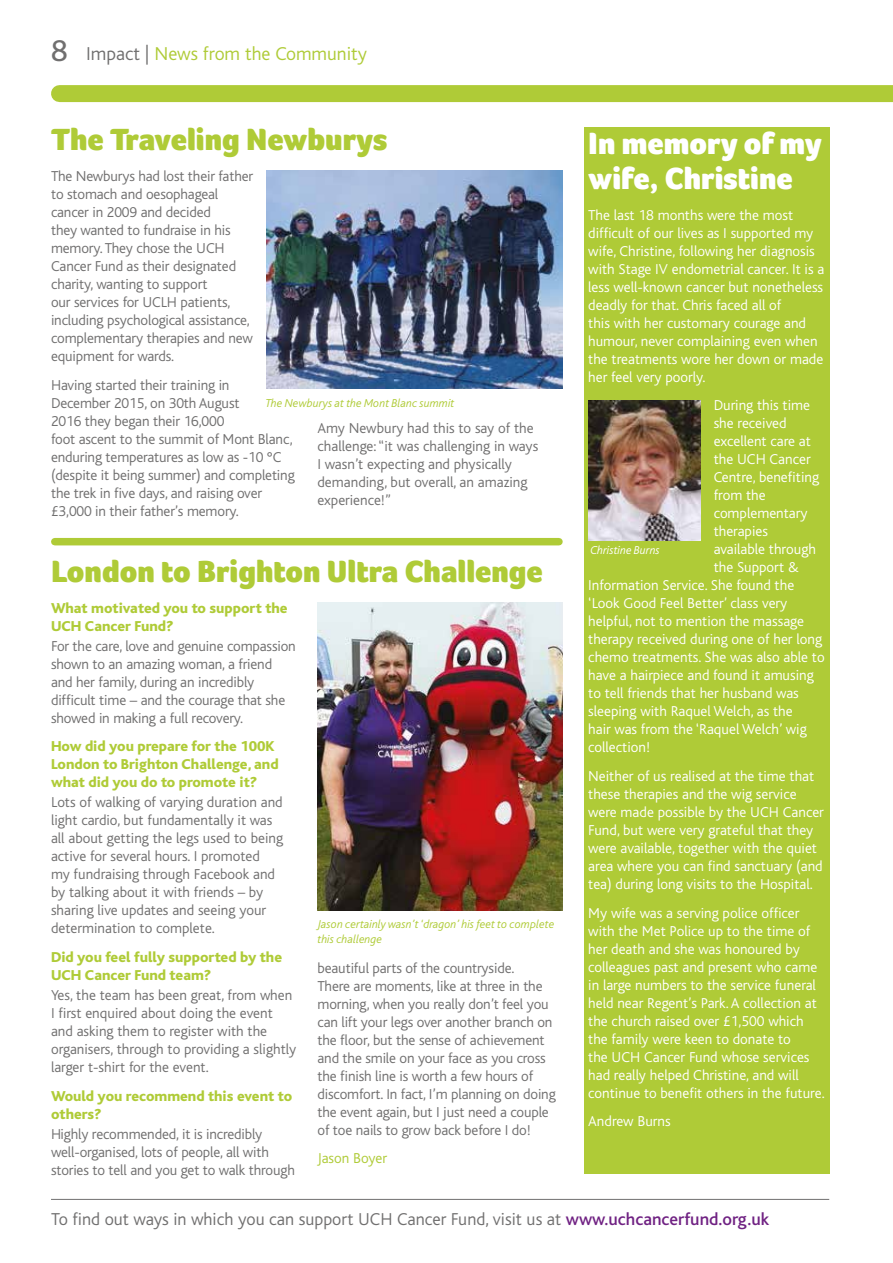
<style>
.page{position:relative;width:893px;height:1263px;background:#fff}
.page>*{position:absolute;margin:0;border:0;box-sizing:border-box;transform-origin:0 0}
.t1{font:900 31.5px "Foco";color:#afcb37}
.t2{font:900 31.5px/34.5px "Foco";color:#fff}
.t3{font:300 19.5px "Bliss";color:#afcb37}
.t4{font:300 18px "Bliss";color:#706f6f}
.t5{font:300 15px/18px "Bliss";letter-spacing:-.01em;color:#706f6f}
.t6{font:300 15px/18px "Bliss";color:#fff}
.t7{font:800 15px/18px "Bliss";color:#afcb37}
.t8{font:300 15px "Bliss";color:#afcb37}
.t9{font:italic 300 12px/15px "Bliss";color:#afcb37}
.t10{font:italic 300 12px "Bliss";color:#fff}
.s1{font-weight:400;font-size:31.5px;color:#706f6f}
.s2{color:#706f6f}
.s3{font-weight:500;color:#702283}
</style>
<div class="page">
<hr style="left:51px;top:1199px;width:778px;height:1px;background:#706f6f">
<div style="left:60px;top:85px;width:833px;height:17px;background:#afcb37"></div>
<img style="left:317px;top:602px;width:246px;height:308px">
<img style="left:266px;top:170px;width:297px;height:218px">
<div style="left:584px;top:128px;width:245px;height:1046px;background:#afcb37"></div>
<div style="left:55px;top:538px;width:504px;height:7px;background:#afcb37"></div>
<img style="left:589px;top:401px;width:112px;height:139px">
<h2 class="t3" style="left:51px;top:43px;width:318px"><span class="s1">8</span> <span class="s2">Impact |</span> News from the Community</h2>
<h1 class="t1" style="left:51px;top:121px;width:338px">The Traveling Newburys</h1>
<p class="t5" style="left:51px;top:167px;width:204px">The Newburys had lost their father to stomach and oesophageal cancer in 2009 and decided<br>they wanted to fundraise in his memory. They chose the UCH<br>Cancer Fund as their designated charity, wanting to support<br>our services for UCLH patients, including psychological assistance, complementary therapies and new equipment for wards.</p>
<p class="t5" style="left:51px;top:376px;width:245px">Having started their training in<br>December 2015, on 30th August<br>2016 they began their 16,000<br>foot ascent to the summit of Mont Blanc, enduring temperatures as low as -10 °C (despite it being summer) and completing the trek in five days, and raising over £3,000 in their father’s memory.</p>
<p class="t9" style="left:266px;top:396px;width:190px">The Newburys at the Mont Blanc summit</p>
<p class="t5" style="left:317px;top:419px;width:222px">Amy Newbury had this to say of the challenge: “it was challenging in ways<br>I wasn’t expecting and physically demanding, but overall, an amazing experience!”</p>
<h1 class="t1" style="left:51px;top:553px;width:493px">London to Brighton Ultra Challenge</h1>
<p class="t7" style="left:51px;top:599px;width:238px">What motivated you to support the<br>UCH Cancer Fund?</p>
<p class="t5" style="left:51px;top:637px;width:246px">For the care, love and genuine compassion shown to an amazing woman, a friend and her family, during an incredibly difficult time – and the courage that she showed in making a full recovery.</p>
<p class="t7" style="left:51px;top:738px;width:229px">How did you prepare for the 100K<br>London to Brighton Challenge, and what did you do to promote it?</p>
<p class="t5" style="left:51px;top:794px;width:234px">Lots of walking of varying duration and light cardio, but fundamentally it was all about getting the legs used to being active for several hours. I promoted<br>my fundraising through Facebook and by talking about it with friends – by sharing live updates and seeing your determination to complete.</p>
<p class="t7" style="left:51px;top:948px;width:233px">Did you feel fully supported by the<br>UCH Cancer Fund team?</p>
<p class="t5" style="left:51px;top:987px;width:247px">Yes, the team has been great, from when I first enquired about doing the event and asking them to register with the organisers, through to providing a slightly larger t-shirt for the event.</p>
<p class="t7" style="left:51px;top:1087px;width:243px">Would you recommend this event to others?</p>
<p class="t5" style="left:51px;top:1125px;width:245px">Highly recommended, it is incredibly well-organised, lots of people, all with stories to tell and you get to walk through</p>
<p class="t9" style="left:317px;top:916px;width:238px">Jason certainly wasn’t ‘dragon’ his feet to complete this challenge</p>
<p class="t5" style="left:317px;top:959px;width:240px">beautiful parts of the countryside.<br>There are moments, like at three in the morning, when you really don’t feel you can lift your legs over another branch on the floor, but the sense of achievement and the smile on your face as you cross the finish line is worth a few hours of discomfort. In fact, I’m planning on doing the event again, but I just need a couple of toe nails to grow back before I do!</p>
<p class="t8" style="left:317px;top:1150px;width:71px">Jason Boyer</p>
<h1 class="t2" style="left:588px;top:127px;width:235px">In memory of my wife, Christine</h1>
<p class="t6" style="left:588px;top:206px;width:238px">The last 18 months were the most difficult of our lives as I supported my wife, Christine, following her diagnosis with Stage IV endometrial cancer. It is a less well-known cancer but nonetheless deadly for that. Chris faced all of<br>this with her customary courage and humour, never complaining even when the treatments wore her down or made her feel very poorly.</p>
<p class="t6" style="left:714px;top:397px;width:98px">During this time</p>
<p class="t6" style="left:714px;top:415px;width:74px">she received</p>
<p class="t6" style="left:714px;top:433px;width:99px">excellent care at</p>
<p class="t6" style="left:714px;top:451px;width:99px">the UCH Cancer</p>
<p class="t6" style="left:714px;top:469px;width:107px">Centre, benefiting</p>
<p class="t6" style="left:714px;top:487px;width:54px">from the</p>
<p class="t6" style="left:714px;top:505px;width:96px">complementary</p>
<p class="t6" style="left:714px;top:523px;width:56px">therapies</p>
<p class="t6" style="left:714px;top:541px;width:104px">available through</p>
<p class="t6" style="left:714px;top:559px;width:86px">the Support &amp;</p>
<p class="t6" style="left:588px;top:577px;width:208px">Information Service. She found the</p>
<p class="t6" style="left:588px;top:595px;width:201px">‘Look Good Feel Better’ class very</p>
<p class="t6" style="left:588px;top:613px;width:217px">helpful, not to mention the massage</p>
<p class="t6" style="left:588px;top:631px;width:235px">therapy received during one of her long</p>
<p class="t6" style="left:588px;top:649px;width:238px">chemo treatments. She was also able to</p>
<p class="t6" style="left:588px;top:667px;width:227px">have a hairpiece and found it amusing</p>
<p class="t6" style="left:588px;top:685px;width:212px">to tell friends that her husband was</p>
<p class="t6" style="left:588px;top:703px;width:206px">sleeping with Raquel Welch, as the</p>
<p class="t6" style="left:588px;top:721px;width:220px">hair was from the ‘Raquel Welch’ wig</p>
<p class="t6" style="left:588px;top:739px;width:63px">collection!</p>
<p class="t6" style="left:588px;top:767px;width:237px">Neither of us realised at the time that these therapies and the wig service were made possible by the UCH Cancer Fund, but were very grateful that they were available, together with the quiet area where you can find sanctuary (and tea) during long visits to the Hospital.</p>
<p class="t6" style="left:588px;top:904px;width:238px">My wife was a serving police officer with the Met Police up to the time of her death and she was honoured by colleagues past and present who came in large numbers to the service funeral held near Regent’s Park. A collection at the church raised over £1,500 which the family were keen to donate to<br>the UCH Cancer Fund whose services had really helped Christine, and will continue to benefit others in the future.</p>
<p class="t6" style="left:588px;top:1113px;width:84px">Andrew Burns</p>
<p class="t10" style="left:590px;top:544px;width:71px">Christine Burns</p>
<p class="t4" style="left:51px;top:1210px;width:720px">To find out ways in which you can support UCH Cancer Fund, visit us at <span class="s3">www.uchcancerfund.org.uk</span></p>
</div>
